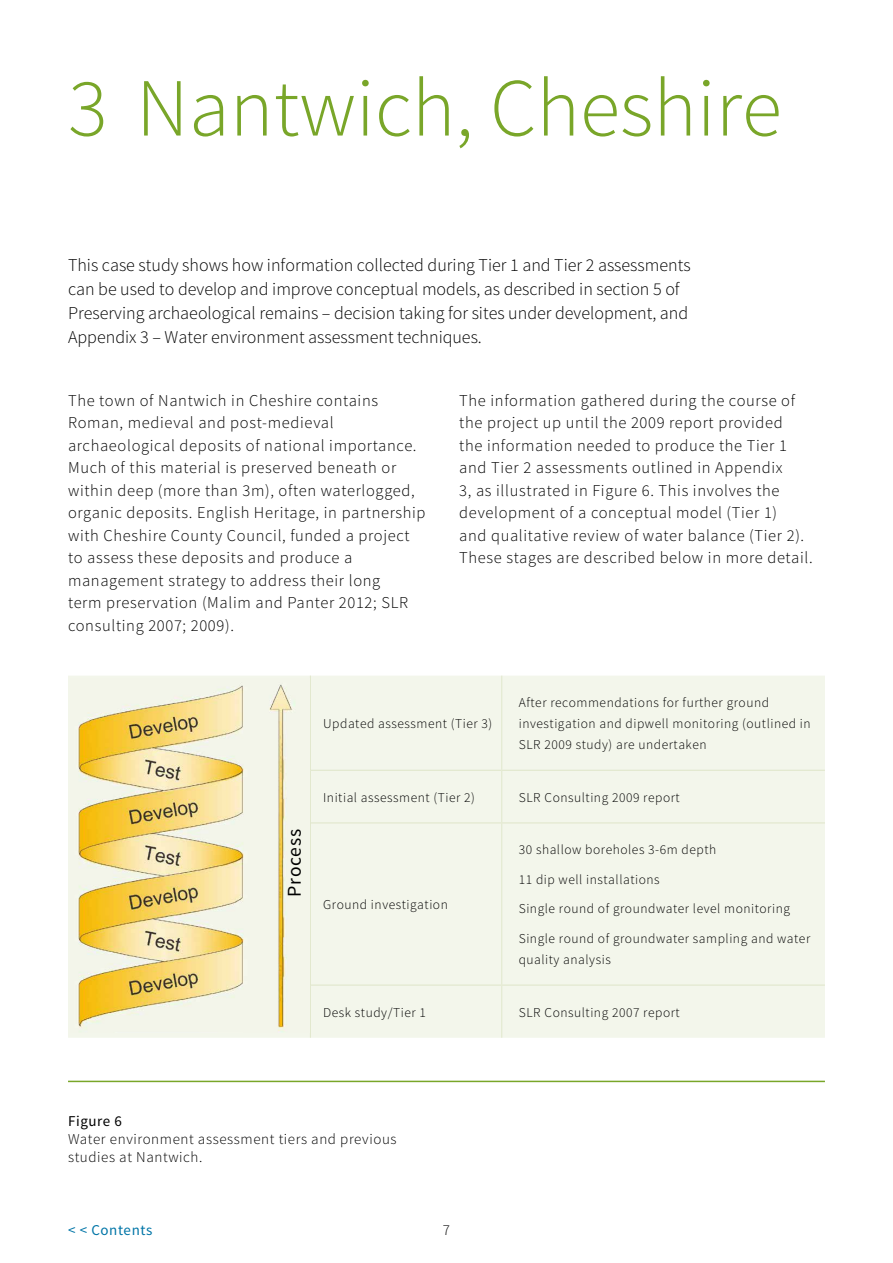
<style>
.page{position:relative;width:893px;height:1263px;background:#fff}
.page>*{position:absolute;margin:0;border:0;box-sizing:border-box;transform-origin:0 0}
.Main_Heading{font:300 82.5px "Source Sans Pro";color:#79a629}
.Page_Number{font:19.5px "Source Sans Pro";letter-spacing:.04em;color:#000}
.Intro_text{font:300 18px/24px "Source Sans Pro";color:#000}
.Body_text{font:300 16.5px/22.5px "Source Sans Pro";letter-spacing:.04em;color:#000}
.IMAGE_heading{font:300 15px/18px "Source Sans Pro";letter-spacing:.04em;color:#000}
.t1{font:15px "Source Sans Pro";letter-spacing:.04em;color:#0075a7}
.IMAGE_heading-2{font:15px "Source Sans Pro";letter-spacing:.04em;color:#000}
.Table_text{font:300 13.5px/21px "Source Sans Pro";letter-spacing:.04em;color:#000}
</style>
<div class="page">
<hr style="left:68px;top:1081px;width:757px;height:1px;background:#79a629">
<div style="left:68px;top:676px;width:757px;height:362px;background:#f3f6eb"></div>
<hr style="left:310px;top:676px;width:1px;height:94px;background:#e1e7cc">
<hr style="left:501px;top:676px;width:1px;height:94px;background:#e1e7cc">
<hr style="left:310px;top:770px;width:1px;height:53px;background:#e1e7cc">
<hr style="left:501px;top:771px;width:1px;height:51px;background:#e1e7cc">
<hr style="left:310px;top:823px;width:1px;height:162px;background:#e1e7cc">
<hr style="left:501px;top:823px;width:1px;height:161px;background:#e1e7cc">
<hr style="left:310px;top:985px;width:1px;height:53px;background:#e1e7cc">
<hr style="left:501px;top:986px;width:1px;height:52px;background:#e1e7cc">
<hr style="left:311px;top:770px;width:191px;height:1px;background:#e1e7cc">
<hr style="left:502px;top:770px;width:323px;height:1px;background:#e1e7cc">
<hr style="left:311px;top:822px;width:191px;height:1px;background:#e1e7cc">
<hr style="left:502px;top:822px;width:323px;height:1px;background:#e1e7cc">
<hr style="left:311px;top:984px;width:191px;height:2px;background:#e1e7cc">
<hr style="left:502px;top:984px;width:323px;height:2px;background:#e1e7cc">
<img style="left:70px;top:678px;width:239px;height:354px">
<p class="Main_Heading" style="left:68px;top:58px;width:715px">3 Nantwich, Cheshire</p>
<p class="Intro_text" style="left:68px;top:253px;width:624px">This case study shows how information collected during Tier 1 and Tier 2 assessments can be used to develop and improve conceptual models, as described in section 5 of Preserving archaeological remains – decision taking for sites under development, and Appendix 3 – Water environment assessment techniques.</p>
<p class="Body_text" style="left:68px;top:389px;width:359px">The town of Nantwich in Cheshire contains Roman, medieval and post-medieval archaeological deposits of national importance.<br>Much of this material is preserved beneath or within deep (more than 3m), often waterlogged, organic deposits. English Heritage, in partnership with Cheshire County Council, funded a project to assess these deposits and produce a management strategy to address their long<br>term preservation (Malim and Panter 2012; SLR consulting 2007; 2009).</p>
<p class="Body_text" style="left:459px;top:389px;width:355px">The information gathered during the course of the project up until the 2009 report provided<br>the information needed to produce the Tier 1 and Tier 2 assessments outlined in Appendix<br>3, as illustrated in Figure 6. This involves the development of a conceptual model (Tier 1)<br>and qualitative review of water balance (Tier 2).<br>These stages are described below in more detail.</p>
<p class="Table_text" style="left:323px;top:713px;width:171px">Updated assessment (Tier 3)</p>
<p class="Table_text" style="left:519px;top:692px;width:293px">After recommendations for further ground investigation and dipwell monitoring (outlined in<br>SLR 2009 study) are undertaken</p>
<p class="Page_Number" style="left:282px;top:897px;width:69px;rotate:-90deg">Process</p>
<p class="Table_text" style="left:323px;top:787px;width:153px">Initial assessment (Tier 2)</p>
<p class="Table_text" style="left:519px;top:787px;width:163px">SLR Consulting 2009 report</p>
<p class="Table_text" style="left:323px;top:894px;width:126px">Ground investigation</p>
<p class="Table_text" style="left:519px;top:839px;width:199px">30 shallow boreholes 3-6m depth</p>
<p class="Table_text" style="left:519px;top:869px;width:142px">11 dip well installations</p>
<p class="Table_text" style="left:519px;top:898px;width:273px">Single round of groundwater level monitoring</p>
<p class="Table_text" style="left:519px;top:928px;width:293px">Single round of groundwater sampling and water quality analysis</p>
<p class="Table_text" style="left:323px;top:1001px;width:104px">Desk study/Tier 1</p>
<p class="Table_text" style="left:519px;top:1001px;width:163px">SLR Consulting 2007 report</p>
<p class="IMAGE_heading-2" style="left:68px;top:1111px;width:55px">Figure 6</p>
<p class="IMAGE_heading" style="left:68px;top:1130px;width:330px">Water environment assessment tiers and previous studies at Nantwich.</p>
<p class="t1" style="left:68px;top:1220px;width:86px">&lt; &lt; Contents</p>
<p class="IMAGE_heading" style="left:443px;top:1221px;width:9px">7</p>
</div>
